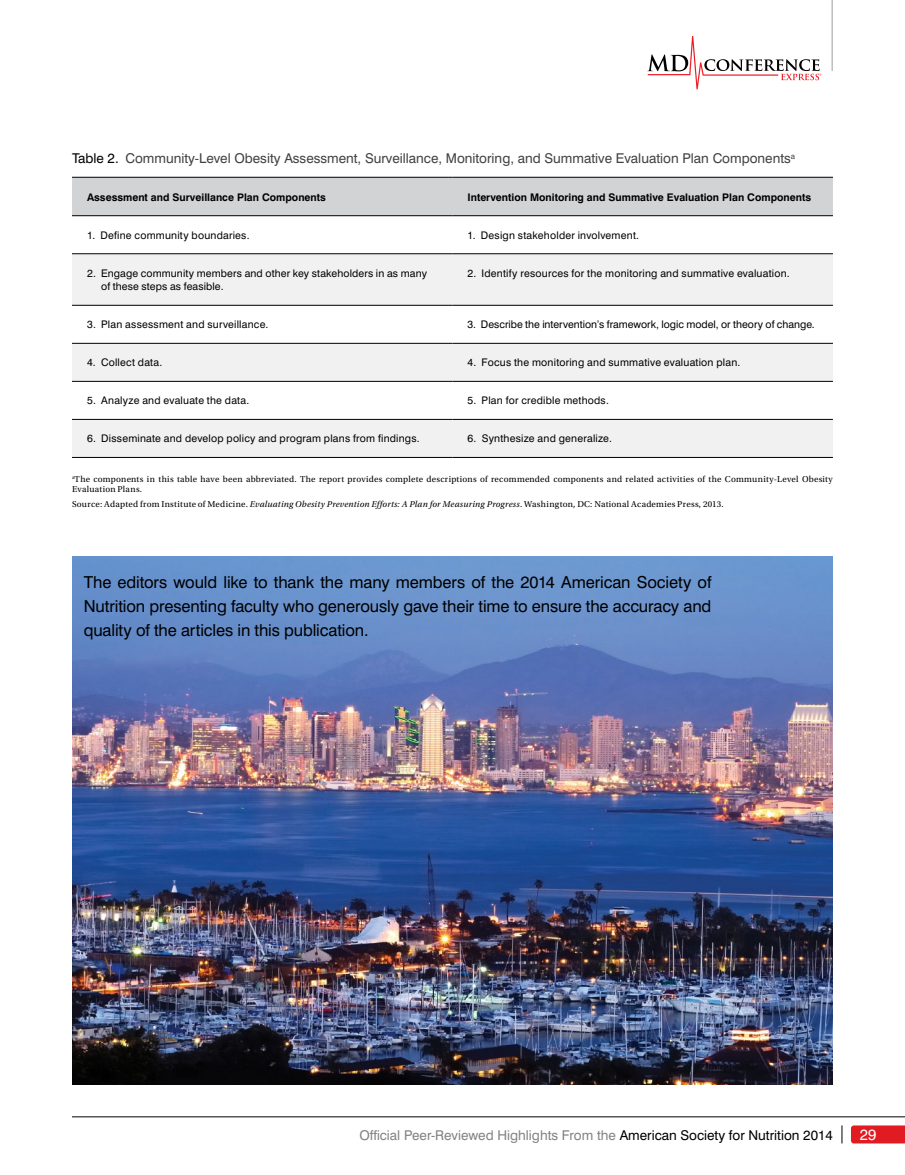
<style>
.page{position:relative;width:905px;height:1175px;background:#fff}
.page>*{position:absolute;margin:0;border:0;box-sizing:border-box;transform-origin:0 0}
.t1{font:16.5px/24px "Swiss 721 BT";letter-spacing:-.005em;color:#000;text-align:justify}
.t2{font:15px "Swiss 721 BT";color:#fff}
.t3{font:13.5px "Swiss 721 BT";color:#414042}
.t4{font:13.5px "Swiss 721 BT";color:#808285}
.t5{font:10.5px/13.5px "Swiss 721 BT";letter-spacing:.02em;color:#000}
.t6{font:700 10.5px "Swiss 721 BT";color:#000}
.t7{font:10.5px "Swiss 721 BT";color:#000}
.t8{font:9px/10.5px "Utopia Std";letter-spacing:.025em;color:#000}
.s1{color:#000}
.s2{font-style:italic}
</style>
<div class="page">
<svg style="left:647px;top:36px;width:174px;height:53px"></svg>
<hr style="left:831px;top:0;width:1px;height:71px;background:#bcbec0">
<hr style="left:72px;top:1116px;width:832px;height:1px;background:#000">
<svg style="left:841px;top:1125px;width:1px;height:18px"></svg>
<svg style="left:851px;top:1125px;width:53px;height:18px"></svg>
<div style="left:72px;top:178px;width:760px;height:37px;background:#d1d3d4"></div>
<svg style="left:72px;top:254px;width:760px;height:203px;fill:#f1f1f2"></svg>
<hr style="left:72px;top:253px;width:380px;height:1px;background:#000">
<hr style="left:452px;top:253px;width:380px;height:1px;background:#000">
<hr style="left:72px;top:305px;width:380px;height:1px;background:#000">
<hr style="left:452px;top:305px;width:380px;height:1px;background:#000">
<hr style="left:72px;top:343px;width:380px;height:1px;background:#000">
<hr style="left:452px;top:343px;width:380px;height:1px;background:#000">
<hr style="left:72px;top:381px;width:380px;height:1px;background:#000">
<hr style="left:452px;top:381px;width:380px;height:1px;background:#000">
<hr style="left:72px;top:419px;width:380px;height:1px;background:#000">
<hr style="left:452px;top:419px;width:380px;height:1px;background:#000">
<hr style="left:72px;top:177px;width:380px;height:1px;background:#000">
<hr style="left:452px;top:177px;width:380px;height:1px;background:#000">
<hr style="left:72px;top:215px;width:380px;height:1px;background:#000">
<hr style="left:452px;top:215px;width:380px;height:1px;background:#000">
<hr style="left:72px;top:457px;width:380px;height:1px;background:#000">
<hr style="left:452px;top:457px;width:380px;height:1px;background:#000">
<img style="left:72px;top:557px;width:761px;height:527px">
<p class="t3" style="left:72px;top:150px;width:724px"><span class="s1">Table 2.</span> Community-Level Obesity Assessment, Surveillance, Monitoring, and Summative Evaluation Plan Components<sup>a</sup></p>
<p class="t6" style="left:87px;top:190px;width:240px">Assessment and Surveillance Plan Components</p>
<p class="t6" style="left:467px;top:190px;width:345px">Intervention Monitoring and Summative Evaluation Plan Components</p>
<p class="t5" style="left:87px;top:228px;width:164px">1. Define community boundaries.</p>
<p class="t5" style="left:467px;top:228px;width:173px">1. Design stakeholder involvement.</p>
<p class="t5" style="left:101px;top:266px;width:327px;text-indent:-14px">2. Engage community members and other key stakeholders in as many of these steps as feasible.</p>
<p class="t5" style="left:467px;top:266px;width:323px">2. Identify resources for the monitoring and summative evaluation.</p>
<p class="t5" style="left:87px;top:318px;width:183px">3. Plan assessment and surveillance.</p>
<p class="t7" style="left:467px;top:318px;width:349px">3. Describe the intervention’s framework, logic model, or theory of change.</p>
<p class="t5" style="left:87px;top:356px;width:77px">4. Collect data.</p>
<p class="t5" style="left:467px;top:356px;width:274px">4. Focus the monitoring and summative evaluation plan.</p>
<p class="t5" style="left:87px;top:394px;width:164px">5. Analyze and evaluate the data.</p>
<p class="t5" style="left:467px;top:394px;width:143px">5. Plan for credible methods.</p>
<p class="t5" style="left:87px;top:432px;width:334px">6. Disseminate and develop policy and program plans from findings.</p>
<p class="t5" style="left:467px;top:432px;width:146px">6. Synthesize and generalize.</p>
<p class="t8" style="left:72px;top:474px;width:762px"><sup>a</sup>The components in this table have been abbreviated. The report provides complete descriptions of recommended components and related activities of the Community-Level Obesity<br>Evaluation Plans.</p>
<p class="t8" style="left:72px;top:499px;width:653px">Source: Adapted from Institute of Medicine. <span class="s2">Evaluating Obesity Prevention Efforts: A Plan for Measuring Progress</span>. Washington, DC: National Academies Press, 2013.</p>
<h1 class="t1" style="left:84px;top:570px;width:629px">The editors would like to thank the many members of the 2014 American Society of Nutrition presenting faculty who generously gave their time to ensure the accuracy and quality of the articles in this publication.</h1>
<p class="t4" style="left:359px;top:1126px;width:475px">Official Peer-Reviewed Highlights From the <span class="s1">American Society for Nutrition 2014</span></p>
<h2 class="t2" style="left:860px;top:1125px;width:18px">29</h2>
</div>
